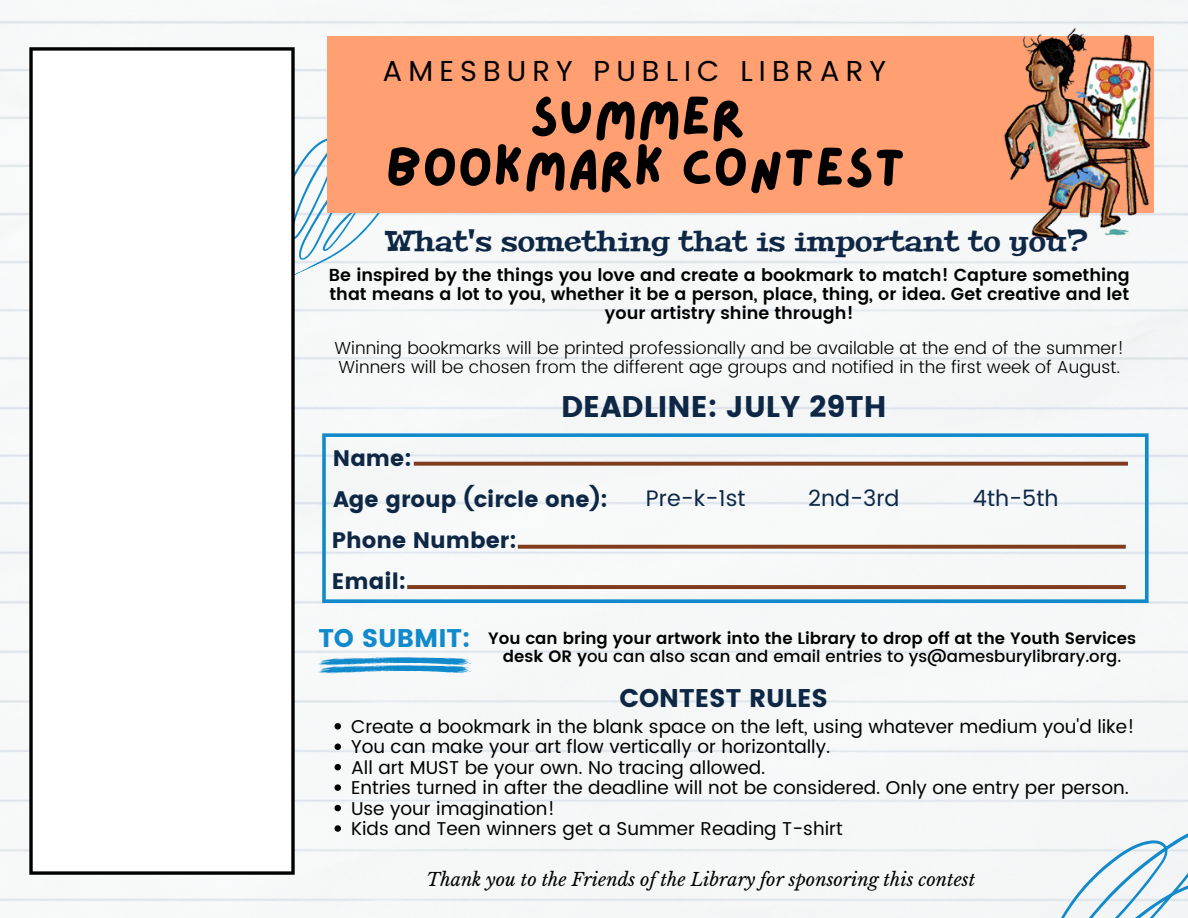
<style>
.page{position:relative;width:1188px;height:918px;background:#fff}
.page>*{position:absolute;margin:0;border:0;box-sizing:border-box;transform-origin:0 0}
.t1{font:54.75px "Lazydog";color:#000}
.t2{font:29.85px "Poppins";color:#0d2745}
.t3{font:28.95px "Poppins";letter-spacing:.21em;color:#000}
.t4{font:28.5px "Peralta";color:#0d2745}
.t5{font:25.5px "Poppins";color:#0d2745}
.t6{font:25.5px "Poppins";color:#118acb}
.t7{font:22.35px "Poppins";color:#0d2745}
.t8{font:22.35px "Poppins";color:#0d2745}
.t9{font:18.6px "Poppins";color:#000}
.t10{font:italic 18px "Libre Baskerville";color:#000}
.t11{font:600 17.4px/19px "Poppins";color:#000;text-align:center}
.t12{font:300 17.4px/19px "Poppins";color:#000}
.t13{font:600 16.5px/18.1px "Poppins";color:#000;text-align:center}
.s1{font-weight:500}
</style>
<div class="page">
<svg style="left:295px;top:117px;width:117px;height:160px"></svg>
<svg style="left:29px;top:47px;width:266px;height:828px"></svg>
<svg style="left:1026px;top:826px;width:162px;height:92px"></svg>
<div style="left:327px;top:36px;width:827px;height:177px;background:#ff9f72"></div>
<svg style="left:314px;top:657px;width:157px;height:18px"></svg>
<svg style="left:322px;top:433px;width:827px;height:170px;fill:#f6f8f8"></svg>
<svg style="left:414px;top:462px;width:714px;height:4px;background:#884c30"></svg>
<svg style="left:518px;top:545px;width:608px;height:4px;background:#874b2e"></svg>
<svg style="left:407px;top:585px;width:719px;height:4px;background:#804021"></svg>
<img style="left:956px;top:9px;width:232px;height:250px">
<svg style="left:335px;top:723px;width:6px;height:7px"></svg>
<svg style="left:335px;top:744px;width:6px;height:6px"></svg>
<svg style="left:335px;top:764px;width:6px;height:6px"></svg>
<svg style="left:335px;top:784px;width:6px;height:7px"></svg>
<svg style="left:335px;top:805px;width:6px;height:6px"></svg>
<svg style="left:335px;top:825px;width:6px;height:7px"></svg>
<p class="t3" style="left:383px;top:54px;width:505px">AMESBURY PUBLIC LIBRARY</p>
<p class="t1" style="left:529px;top:90px;width:218px">SUMMER</p>
<p class="t1" style="left:386px;top:141px;width:522px">BOOKMARK CONTEST</p>
<p class="t4" style="left:384px;top:224px;width:705px">What's something that is important to you?</p>
<p class="t11" style="left:329px;top:265px;width:802px">Be inspired by the things you love and create a bookmark to match! Capture something that means a lot to you, whether it be a person, place, thing, or idea. Get creative and let your artistry shine through!</p>
<p class="t12" style="left:335px;top:338px;width:791px">Winning bookmarks will be printed professionally and be available at the end of the summer!<br>Winners will be chosen from the different age groups and notified in the first week of August.</p>
<p class="t7" style="left:333px;top:445px;width:80px">Name:</p>
<p class="t2" style="left:561px;top:389px;width:327px">DEADLINE: JULY 29TH</p>
<p class="t7" style="left:333px;top:486px;width:276px">Age group (circle one):</p>
<p class="t7" style="left:332px;top:527px;width:186px">Phone Number:</p>
<p class="t7" style="left:332px;top:568px;width:76px">Email:</p>
<p class="t8" style="left:646px;top:485px;width:101px">Pre-k-1st</p>
<p class="t8" style="left:808px;top:485px;width:93px">2nd-3rd</p>
<p class="t8" style="left:973px;top:485px;width:87px">4th-5th</p>
<p class="t6" style="left:318px;top:623px;width:153px">TO SUBMIT:</p>
<p class="t13" style="left:488px;top:629px;width:649px">You can bring your artwork into the Library to drop off at the Youth Services desk OR y<span class="s1">ou can also scan and email entries to ys@amesburylibrary.org.</span></p>
<p class="t5" style="left:620px;top:683px;width:210px">CONTEST RULES</p>
<p class="t9" style="left:351px;top:715px;width:785px">Create a bookmark in the blank space on the left, using whatever medium you'd like!</p>
<p class="t9" style="left:351px;top:736px;width:481px">You can make your art flow vertically or horizontally.</p>
<p class="t9" style="left:351px;top:756px;width:416px">All art MUST be your own. No tracing allowed.</p>
<p class="t9" style="left:351px;top:777px;width:779px">Entries turned in after the deadline will not be considered. Only one entry per person.</p>
<p class="t9" style="left:351px;top:797px;width:205px">Use your imagination!</p>
<p class="t9" style="left:351px;top:818px;width:493px">Kids and Teen winners get a Summer Reading T-shirt</p>
<p class="t10" style="left:426px;top:868px;width:550px">Thank you to the Friends of the Library for sponsoring this contest</p>
</div>
